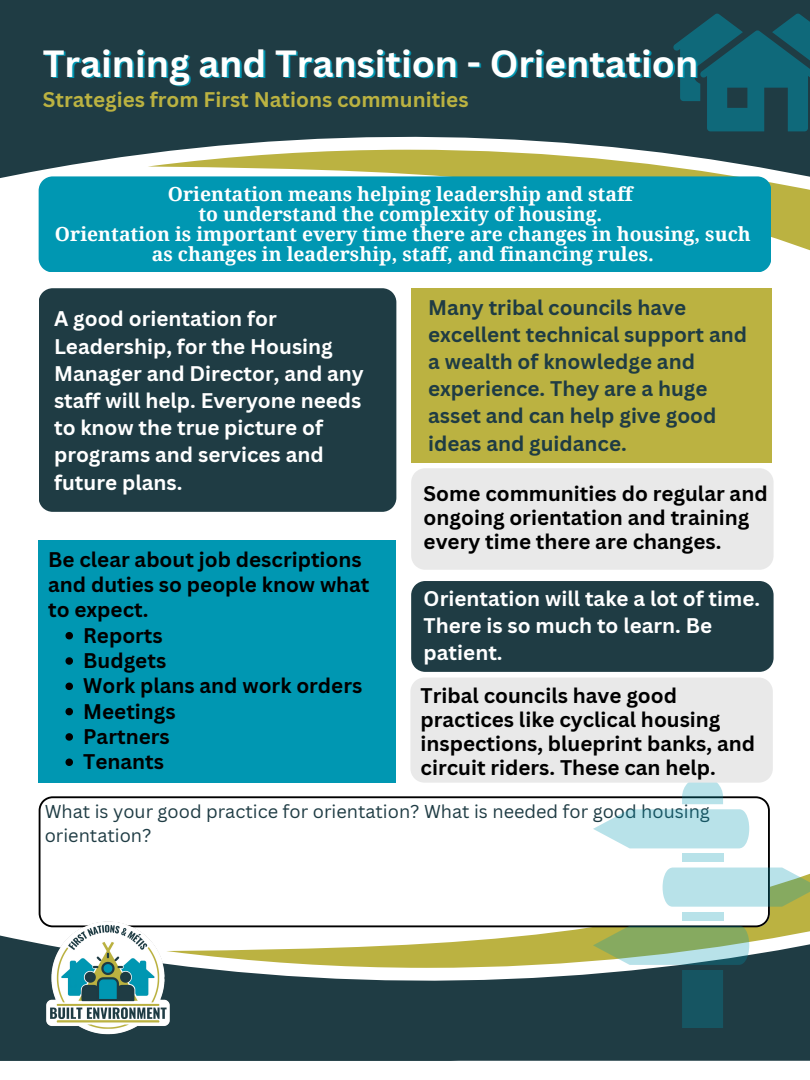
<style>
.page{position:relative;width:810px;height:1080px;background:#fff}
.page>*{position:absolute;margin:0;border:0;box-sizing:border-box;transform-origin:0 0}
.t1{font:700 36.88px "Canva Sans";color:#fff}
.t2{font:700 20.62px/23.9px "Canva Sans";color:#000}
.t3{font:700 20.62px/27.2px "Canva Sans";color:#fff}
.t4{font:700 20.62px/27.2px "Canva Sans";color:#1f3c44}
.t5{font:700 20.62px "Canva Sans";color:#bbb241}
.t6{font:700 19.38px/20.1px "Noto Serif";color:#fff;text-align:center}
.t7{font:18.12px/23.9px "Canva Sans";color:#1f3c44}
</style>
<div class="page">
<svg style="left:193px;top:867px;width:617px;height:68px"></svg>
<svg style="left:0;top:935px;width:810px;height:126px;fill:#1f3c44"></svg>
<svg style="left:0;top:953px;width:459px;height:108px;background:#415856"></svg>
<div style="left:0;top:0;width:810px;height:73px;background:#1f3c44"></div>
<svg style="left:771px;top:183px;width:39px;height:68px;background:#c5be5e"></svg>
<svg style="left:0;top:73px;width:810px;height:110px;fill:#1f3c44"></svg>
<svg style="left:0;top:73px;width:440px;height:92px;background:#415856"></svg>
<svg style="left:673px;top:14px;width:137px;height:117px"></svg>
<div style="left:39px;top:176px;width:732px;height:96px;background:#0097b2"></div>
<div style="left:39px;top:288px;width:357px;height:224px;background:#1f3c44"></div>
<div style="left:411px;top:581px;width:363px;height:91px;background:#1f3c44"></div>
<svg style="left:39px;top:797px;width:731px;height:130px"></svg>
<div style="left:411px;top:288px;width:361px;height:175px;background:#bbb241"></div>
<div style="left:39px;top:540px;width:357px;height:243px;background:#0097b2"></div>
<svg style="left:65px;top:632px;width:8px;height:7px"></svg>
<svg style="left:65px;top:657px;width:8px;height:8px"></svg>
<svg style="left:65px;top:683px;width:8px;height:7px"></svg>
<svg style="left:65px;top:708px;width:8px;height:7px"></svg>
<svg style="left:65px;top:733px;width:8px;height:8px"></svg>
<svg style="left:65px;top:759px;width:8px;height:7px"></svg>
<div style="left:682px;top:853px;width:41px;height:9px;background:#b8e2e9"></div>
<div style="left:682px;top:912px;width:41px;height:9px;background:#b8e2e9"></div>
<svg style="left:593px;top:926px;width:156px;height:101px;background:#4e7264"></svg>
<svg style="left:663px;top:868px;width:147px;height:39px;background:#b1d6cc"></svg>
<svg style="left:593px;top:783px;width:156px;height:65px"></svg>
<img style="left:23px;top:917px;width:170px;height:122px">
<div style="left:411px;top:468px;width:363px;height:102px;background:#e9e9e9"></div>
<div style="left:410px;top:678px;width:363px;height:105px;background:#e9e9e9"></div>
<p class="t1" style="left:43px;top:38px;width:657px">Training and Transition - Orientation</p>
<p class="t5" style="left:43px;top:85px;width:427px">Strategies from First Nations communities</p>
<p class="t6" style="left:168px;top:183px;width:466px">Orientation means helping leadership and staff</p>
<p class="t6" style="left:198px;top:204px;width:405px">to understand the complexity of housing.</p>
<p class="t6" style="left:55px;top:224px;width:697px">Orientation is important every time there are changes in housing, such as changes in leadership, staff, and financing rules.</p>
<p class="t3" style="left:54px;top:305px;width:311px">A good orientation for<br>Leadership, for the Housing<br>Manager and Director, and any staff will help. Everyone needs to know the true picture of programs and services and future plans.</p>
<p class="t2" style="left:48px;top:546px;width:323px;line-height:25.3px">Be clear about job descriptions and duties so people know what to expect.</p>
<p class="t2" style="left:83px;top:623px;width:81px">Reports</p>
<p class="t2" style="left:83px;top:648px;width:85px">Budgets</p>
<p class="t2" style="left:83px;top:673px;width:281px">Work plans and work orders</p>
<p class="t2" style="left:83px;top:699px;width:94px">Meetings</p>
<p class="t2" style="left:83px;top:724px;width:88px">Partners</p>
<p class="t2" style="left:83px;top:749px;width:82px">Tenants</p>
<p class="t4" style="left:428px;top:293px;width:320px">Many tribal councils have excellent technical support and a wealth of knowledge and experience. They are a huge asset and can help give good ideas and guidance.</p>
<p class="t2" style="left:424px;top:481px;width:345px">Some communities do regular and ongoing orientation and training every time there are changes.</p>
<p class="t3" style="left:424px;top:584px;width:338px">Orientation will take a lot of time.<br>There is so much to learn. Be patient.</p>
<p class="t2" style="left:421px;top:683px;width:336px">Tribal councils have good practices like cyclical housing inspections, blueprint banks, and circuit riders. These can help.</p>
<p class="t7" style="left:45px;top:799px;width:667px">What is your good practice for orientation? What is needed for good housing orientation?</p>
</div>
